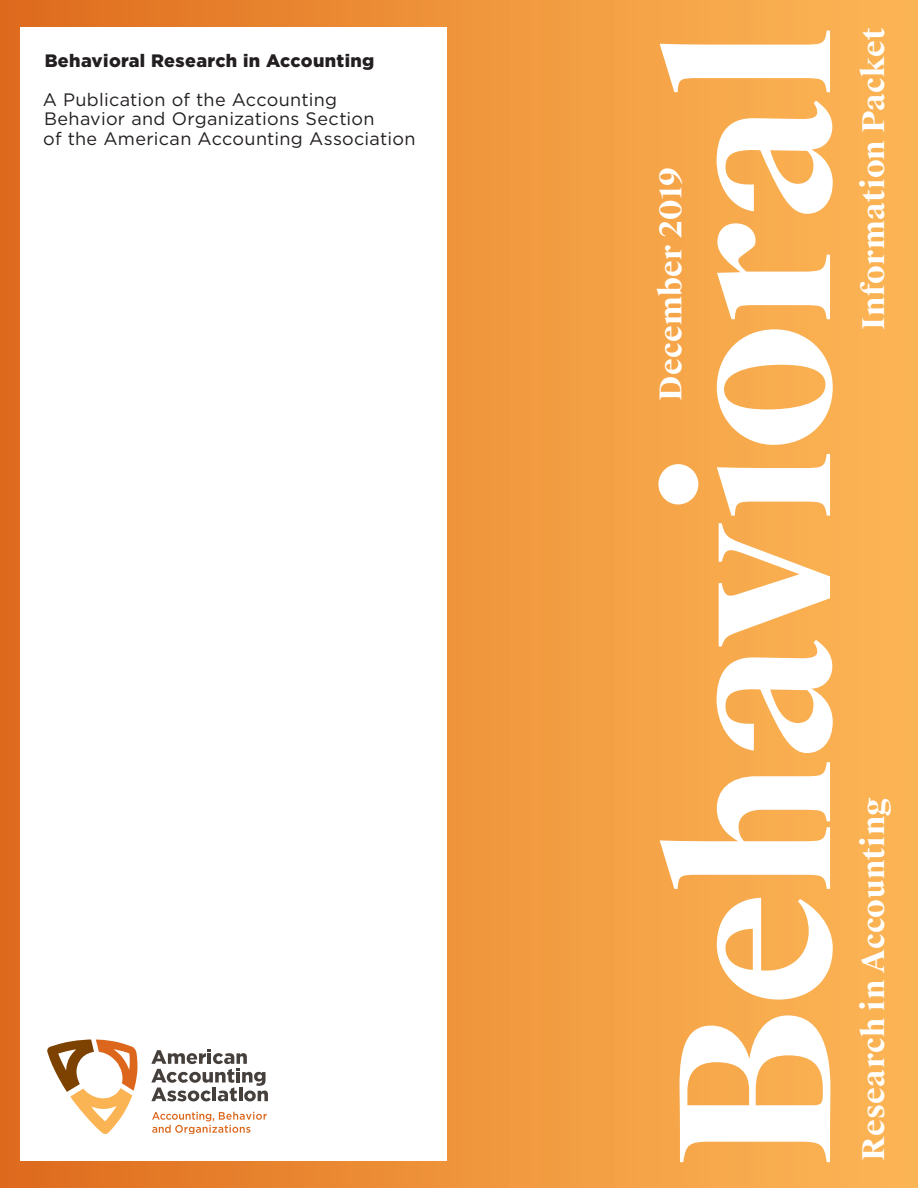
<style>
.page{position:relative;width:918px;height:1188px;background:#fff}
.page>*{position:absolute;margin:0;border:0;box-sizing:border-box;transform-origin:0 0}
.t1{font:700 30px "Suisse Works";letter-spacing:.01em;color:#fff}
.t2{font:18px/19.5px "Gotham";letter-spacing:.015em;color:#231f20}
.t3{font:900 18px "Gotham";letter-spacing:.02em;color:#231f20}
</style>
<div class="page">
<div style="left:0;top:0;width:918px;height:1188px;background:linear-gradient(to right,#df6d1f,#fdb857)"></div>
<div style="left:21px;top:27px;width:426px;height:1134px;background:#fff"></div>
<svg style="left:658px;top:31px;width:175px;height:1131px;fill:#f8ad4f"></svg>
<svg style="left:152px;top:1112px;width:115px;height:22px"></svg>
<svg style="left:151px;top:1050px;width:117px;height:51px"></svg>
<svg style="left:47px;top:1040px;width:90px;height:94px"></svg>
<p class="t3" style="left:45px;top:48px;width:331px">Behavioral Research in Accounting</p>
<p class="t2" style="left:43px;top:89px;width:374px">A Publication of the Accounting<br>Behavior and Organizations Section<br>of the American Accounting Association</p>
<h1 class="t1" style="left:652px;top:401px;width:235px;rotate:-90deg">December 2019</h1>
<h1 class="t1" style="left:855px;top:330px;width:305px;rotate:-90deg">Information Packet</h1>
<h1 class="t1" style="left:855px;top:1161px;width:366px;rotate:-90deg">Research in Accounting</h1>
</div>
